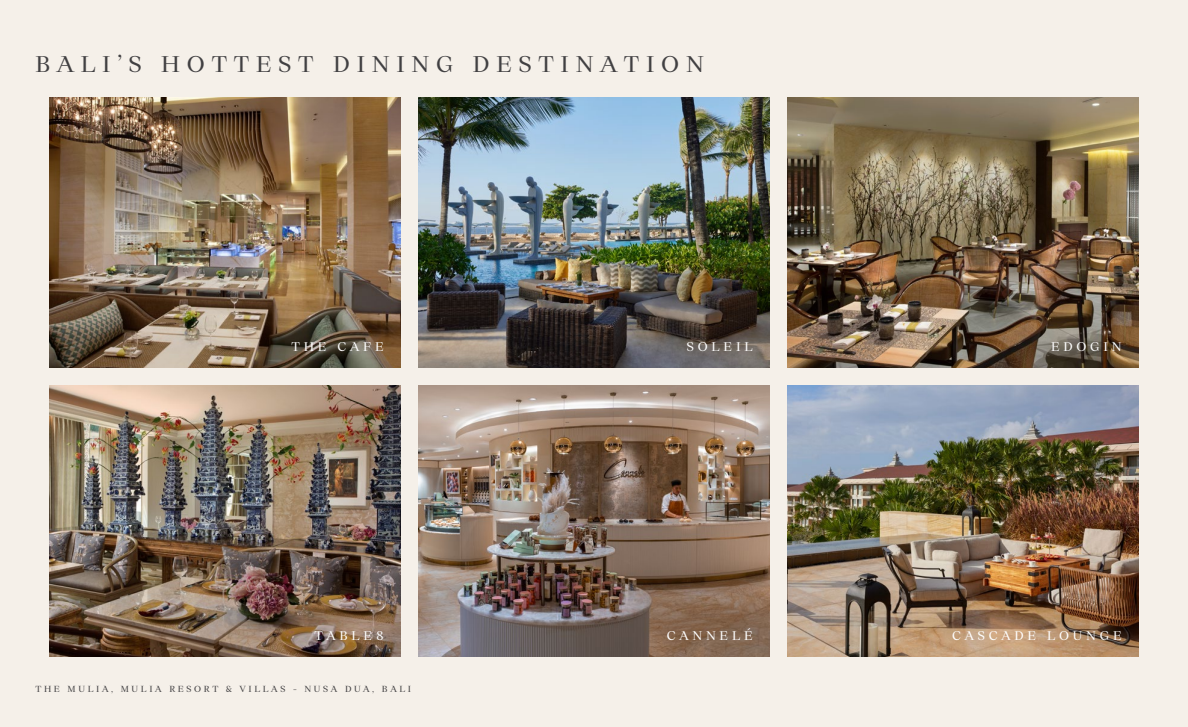
<style>
.page{position:relative;width:1188px;height:727px;background:#fff}
.page>*{position:absolute;margin:0;border:0;box-sizing:border-box;transform-origin:0 0}
.t1{font:22.5px "Ortica Linear";letter-spacing:.3em;color:#414042}
.t2{font:12.5px "Ortica Linear";letter-spacing:.3em;color:#fff}
.t3{font:8.75px "Ortica Linear";letter-spacing:.3em;color:#414042}
</style>
<div class="page">
<div style="left:0;top:0;width:1187px;height:726px;background:#f5f0e9"></div>
<img style="left:50px;top:97px;width:350px;height:270px">
<img style="left:50px;top:385px;width:350px;height:271px">
<img style="left:419px;top:385px;width:349px;height:271px">
<img style="left:787px;top:385px;width:350px;height:271px">
<img style="left:419px;top:97px;width:349px;height:270px">
<img style="left:787px;top:97px;width:350px;height:270px">
<h1 class="t1" style="left:36px;top:49px;width:669px">BALI’S HOTTEST DINING DESTINATION</h1>
<p class="t2" style="left:291px;top:338px;width:94px">THE CAFE</p>
<p class="t2" style="left:314px;top:627px;width:71px">TABLE8</p>
<p class="t3" style="left:35px;top:682px;width:377px">THE MULIA, MULIA RESORT &amp; VILLAS - NUSA DUA, BALI</p>
<p class="t2" style="left:686px;top:338px;width:67px">SOLEIL</p>
<p class="t2" style="left:1050px;top:338px;width:72px">EDOGIN</p>
<p class="t2" style="left:666px;top:627px;width:87px">CANNELÉ</p>
<p class="t2" style="left:951px;top:627px;width:171px">CASCADE LOUNGE</p>
</div>
